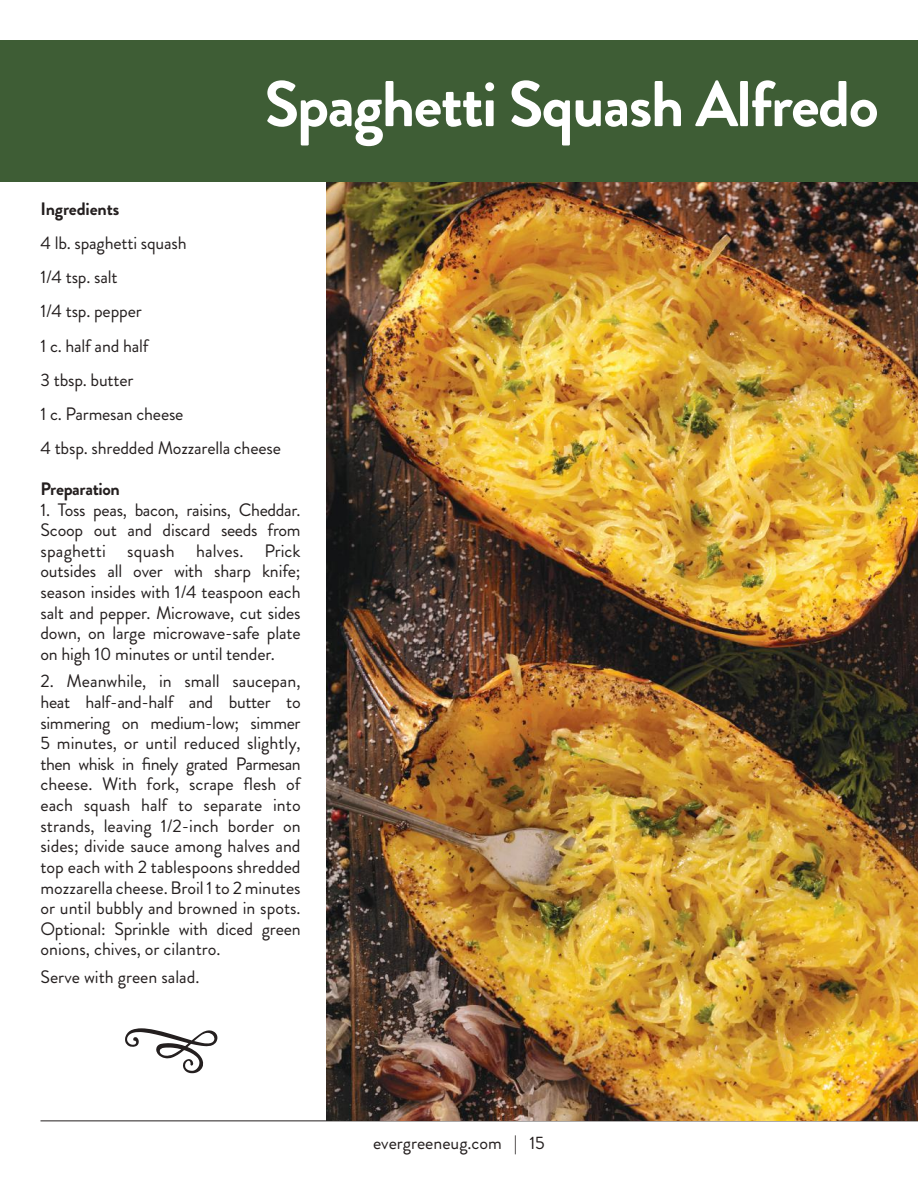
<style>
.page{position:relative;width:918px;height:1188px;background:#fff}
.page>*{position:absolute;margin:0;border:0;box-sizing:border-box;transform-origin:0 0}
.t1{font:700 64.5px "Brandon Grotesque";letter-spacing:-.025em;color:#fff}
.t2{font:54px "Sweet Pea";color:#241f1f}
.t3{font:18px/20.7px "Brandon Grotesque";letter-spacing:-.01em;color:#241f1f;text-align:justify}
.t4{font:700 18px "Brandon Grotesque";letter-spacing:-.02em;color:#241f1f}
</style>
<div class="page">
<hr style="left:40px;top:1120px;width:878px;height:1px;background:#241f1f">
<img style="left:326px;top:182px;width:592px;height:938px">
<div style="left:0;top:40px;width:918px;height:142px;background:#3e5d35"></div>
<h1 class="t1" style="left:264px;top:59px;width:616px">Spaghetti Squash Alfredo</h1>
<p class="t4" style="left:40px;top:196px;width:80px">Ingredients</p>
<p class="t3" style="left:40px;top:226px;width:242px;line-height:34.2px;text-align:left">4 lb. spaghetti squash<br>1/4 tsp. salt<br>1/4 tsp. pepper<br>1 c. half and half<br>3 tbsp. butter<br>1 c. Parmesan cheese<br>4 tbsp. shredded Mozzarella cheese</p>
<p class="t4" style="left:40px;top:476px;width:81px">Preparation</p>
<p class="t3" style="left:40px;top:499px;width:262px">1. Toss peas, bacon, raisins, Cheddar.<br>Scoop out and discard seeds from spaghetti squash halves. Prick outsides all over with sharp knife; season insides with 1/4 teaspoon each salt and pepper. Microwave, cut sides down, on large microwave-safe plate on high 10 minutes or until tender.</p>
<p class="t3" style="left:40px;top:671px;width:262px">2. Meanwhile, in small saucepan, heat half-and-half and butter to simmering on medium-low; simmer 5 minutes, or until reduced slightly, then whisk in finely grated Parmesan cheese. With fork, scrape flesh of each squash half to separate into strands, leaving 1/2-inch border on sides; divide sauce among halves and top each with 2 tablespoons shredded mozzarella cheese. Broil 1 to 2 minutes or until bubbly and browned in spots.<br>Optional: Sprinkle with diced green onions, chives, or cilantro.</p>
<p class="t3" style="left:40px;top:967px;width:160px">Serve with green salad.</p>
<h2 class="t2" style="left:124px;top:1016px;width:97px">|</h2>
<p class="t3" style="left:373px;top:1132px;width:173px">evergreeneug.com | 15</p>
</div>
